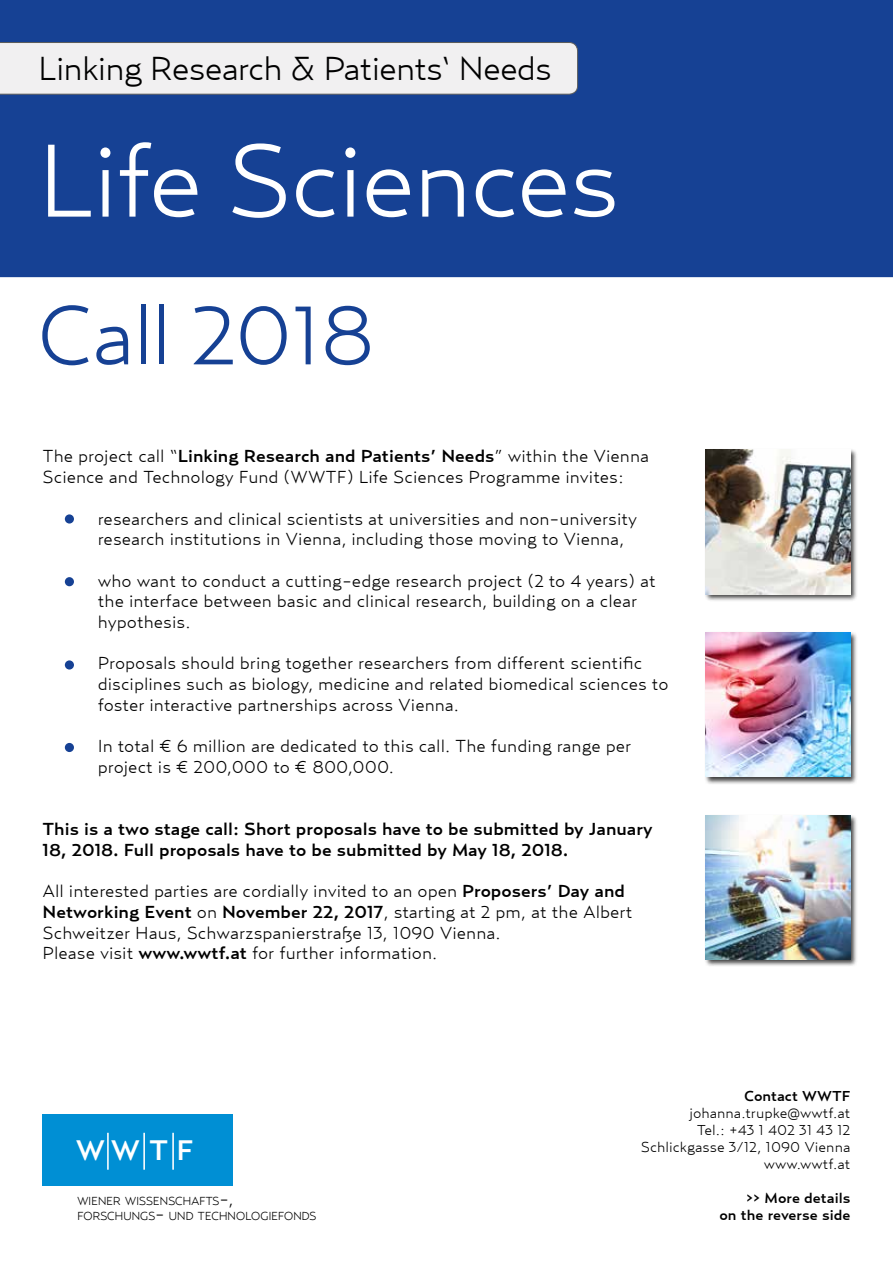
<style>
.page{position:relative;width:893px;height:1263px;background:#fff}
.page>*{position:absolute;margin:0;border:0;box-sizing:border-box;transform-origin:0 0}
.t1{font:300 102px "Relay Wide";letter-spacing:-.03em;color:#fff}
.t2{font:300 82.5px "Relay Wide";letter-spacing:-.03em;color:#164194}
.t3{font:300 33px "Relay Wide";letter-spacing:-.03em;color:#000}
.t4{font:500 28.05px "Relay Wide";color:#fff}
.t5{font:300 17.25px/20.7px "Relay Wide";color:#000}
.t6{font:500 17.25px/20.7px "Relay Wide";color:#000}
.t7{font:300 14.25px/17.1px "Relay Wide";color:#000;text-align:right}
.t8{font:500 14.25px/17.1px "Relay Wide";color:#000;text-align:right}
.t9{font:300 11.55px/15px "Relay Wide";letter-spacing:-.045em;color:#000}
.s1{font-weight:500}
.s2{font-size:16.5px}
</style>
<div class="page">
<div style="left:0;top:0;width:893px;height:277px;background:#164194"></div>
<div style="left:704px;top:448px;width:154px;height:154px;background:#000;opacity:.75"></div>
<img style="left:706px;top:450px;width:144px;height:144px">
<div style="left:704px;top:631px;width:154px;height:154px;background:#000;opacity:.75"></div>
<img style="left:706px;top:632px;width:144px;height:145px">
<div style="left:704px;top:814px;width:154px;height:153px;background:#000;opacity:.75"></div>
<img style="left:706px;top:815px;width:144px;height:145px">
<div style="left:65px;top:514px;width:9px;height:9px;background:#164194;border-radius:50%"></div>
<div style="left:65px;top:577px;width:9px;height:9px;background:#164194;border-radius:50%"></div>
<div style="left:65px;top:660px;width:9px;height:9px;background:#164194;border-radius:50%"></div>
<div style="left:65px;top:743px;width:9px;height:9px;background:#164194;border-radius:50%"></div>
<div style="left:0;top:42px;width:578px;height:52px;background:#f1f0f1"></div>
<div style="left:43px;top:1114px;width:190px;height:72px;background:#008fd4"></div>
<hr style="left:107px;top:1133px;width:2px;height:37px;background:#fff">
<hr style="left:143px;top:1133px;width:2px;height:37px;background:#fff">
<hr style="left:172px;top:1133px;width:2px;height:37px;background:#fff">
<h3 class="t3" style="left:38px;top:49px;width:515px">Linking Research &amp; Patients‘ Needs</h3>
<h1 class="t1" style="left:37px;top:121px;width:585px">Life Sciences</h1>
<h2 class="t2" style="left:36px;top:287px;width:341px">Call 2018</h2>
<p class="t5" style="left:43px;top:446px;width:608px">The project call “<span class="s1">Linking Research and Patients’ Needs</span>” within the Vienna<br>Science and Technology Fund (WWTF) Life Sciences Programme invites:</p>
<p class="t5" style="left:98px;top:508px;width:541px">researchers and clinical scientists at universities and non-university research institutions in Vienna, including those moving to Vienna,</p>
<p class="t5" style="left:98px;top:570px;width:560px">who want to conduct a cutting-edge research project (2 to 4 years) at the interface between basic and clinical research, building on a clear hypothesis.</p>
<p class="t5" style="left:98px;top:653px;width:572px">Proposals should bring together researchers from different scientific disciplines such as biology, medicine and related biomedical sciences to foster interactive partnerships across Vienna.</p>
<p class="t5" style="left:98px;top:735px;width:535px">In total € 6 million are dedicated to this call. The funding range per project is € 200,000 to € 800,000.</p>
<p class="t6" style="left:43px;top:818px;width:612px">This is a two stage call: Short proposals have to be submitted by January<br>18, 2018. Full proposals have to be submitted by May 18, 2018.</p>
<p class="t5" style="left:43px;top:880px;width:592px">All interested parties are cordially invited to an open <span class="s1">Proposers’ Day and Networking Event</span> on <span class="s1">November 22, 2017</span>, starting at 2 pm, at the Albert Schweitzer Haus, Schwarzspanierstraße 13, 1090 Vienna.<br>Please visit <span class="s1">www.wwtf.at</span> for further information.</p>
<h3 class="t4" style="left:76px;top:1134px;width:119px">WWT F</h3>
<p class="t9" style="left:77px;top:1193px;width:241px">WIENER WISSENSCHAFTS<span class="s2">-,<br></span>FORSCHUNGS<span class="s2">-</span> UND TECHNOLOGIEFONDS</p>
<p class="t8" style="left:744px;top:1087px;width:108px">Contact WWTF</p>
<p class="t7" style="left:641px;top:1104px;width:211px">johanna.trupke@wwtf.at<br>Tel.: +43 1 402 31 43 12<br>Schlickgasse 3/12, 1090 Vienna www.wwtf.at</p>
<p class="t8" style="left:719px;top:1189px;width:133px">&gt;&gt; More details<br>on the reverse side</p>
</div>
